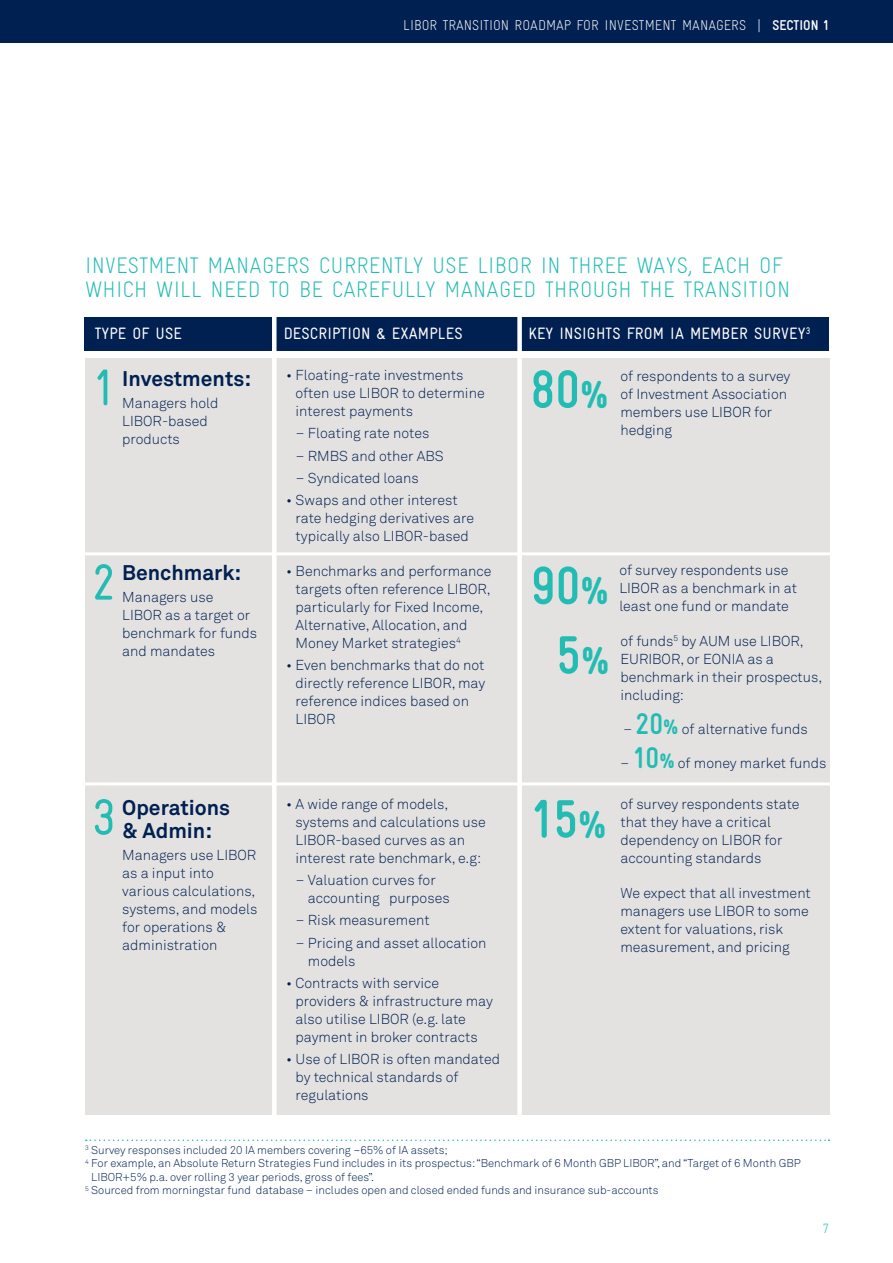
<style>
.page{position:relative;width:893px;height:1263px;background:#fff}
.page>*{position:absolute;margin:0;border:0;box-sizing:border-box;transform-origin:0 0}
.t1{font:700 54px "Gravur Condensed";color:#22bcb3}
.t2{font:51px "Gravur Condensed";color:#22bcb3}
.t3{font:300 22.5px/24px "Gravur Condensed";letter-spacing:.01em;color:#22bcb3}
.t4{font:700 21px/22.5px "Akkurat Std";color:#002051}
.t5{font:16.5px "Gravur Condensed";letter-spacing:.01em;color:#fff}
.t6{font:300 14.25px/18px "Akkurat Std";color:#002051}
.t7{font:300 14.25px "Gravur Condensed";color:#fff}
.t8{font:300 13.5px "Gravur Condensed";color:#22bcb3}
.footnotes{font:300 11.25px/13.5px "Akkurat Std";color:#002051}
.s1{font-weight:700}
.s2{font-size:39px}
.s3{font-family:"Gravur Condensed";font-weight:700;font-size:30px;color:#22bcb3}
.s4{font-family:"Gravur Condensed";font-weight:700;font-size:21px;color:#22bcb3}
</style>
<div class="page">
<div style="left:0;top:0;width:893px;height:43px;background:#002051"></div>
<div style="left:85px;top:358px;width:189px;height:756px;background:#e4e2e0"></div>
<div style="left:85px;top:317px;width:744px;height:34px;background:#002051"></div>
<div style="left:274px;top:358px;width:245px;height:756px;background:#e4e2e0"></div>
<div style="left:520px;top:358px;width:309px;height:756px;background:#e4e2e0"></div>
<hr style="left:80px;top:552px;width:754px;height:3px;background:#fff">
<hr style="left:81px;top:782px;width:752px;height:3px;background:#fff">
<div style="left:517px;top:306px;width:5px;height:819px;background:#fff"></div>
<div style="left:272px;top:305px;width:5px;height:819px;background:#fff"></div>
<svg style="left:86px;top:1139px;width:743px;height:2px"></svg>
<p class="t7" style="left:403px;top:17px;width:427px">LIBOR TRANSITION ROADMAP FOR INVESTMENT MANAGERS | <span class="s1">SECTION 1</span></p>
<p class="t3" style="left:85px;top:253px;width:707px">INVESTMENT MANAGERS CURRENTLY USE LIBOR IN THREE WAYS, EACH OF<br>WHICH WILL NEED TO BE CAREFULLY MANAGED THROUGH THE TRANSITION</p>
<p class="t5" style="left:95px;top:325px;width:89px">TYPE OF USE</p>
<p class="t5" style="left:284px;top:325px;width:180px">DESCRIPTION &amp; EXAMPLES</p>
<p class="t5" style="left:528px;top:325px;width:283px">KEY INSIGHTS FROM IA MEMBER SURVEY<sup>3</sup></p>
<p class="t4" style="left:122px;top:367px;width:130px">Investments:</p>
<p class="t6" style="left:122px;top:394px;width:98px">Managers hold<br>LIBOR-based products</p>
<p class="t2" style="left:91px;top:359px;width:26px">1</p>
<p class="t6" style="left:296px;top:366px;width:191px;text-indent:-9px">• Floating-rate investments often use LIBOR to determine interest payments</p>
<p class="t6" style="left:296px;top:424px;width:135px">– Floating rate notes</p>
<p class="t6" style="left:296px;top:447px;width:149px">– RMBS and other ABS</p>
<p class="t6" style="left:296px;top:469px;width:124px">– Syndicated loans</p>
<p class="t6" style="left:296px;top:491px;width:180px;text-indent:-9px">• Swaps and other interest rate hedging derivatives are typically also LIBOR-based</p>
<p class="t6" style="left:296px;top:562px;width:197px;text-indent:-9px">• Benchmarks and performance targets often reference LIBOR, particularly for Fixed Income,<br>Alternative, Allocation, and<br>Money Market strategies<sup>4</sup></p>
<p class="t6" style="left:296px;top:656px;width:191px;text-indent:-9px">• Even benchmarks that do not directly reference LIBOR, may reference indices based on<br>LIBOR</p>
<p class="t1" style="left:530px;top:360px;width:80px">80<span class="s2">%</span></p>
<p class="t6" style="left:620px;top:367px;width:171px">of respondents to a survey of Investment Association members use LIBOR for hedging</p>
<p class="t2" style="left:91px;top:554px;width:26px">2</p>
<p class="t6" style="left:619px;top:561px;width:179px">of survey respondents use<br>LIBOR as a benchmark in at least one fund or mandate</p>
<p class="t6" style="left:620px;top:632px;width:203px">of funds<sup>5</sup> by AUM use LIBOR,<br>EURIBOR, or EONIA as a benchmark in their prospectus, including:</p>
<p class="t6" style="left:624px;top:720px;width:186px">– <span class="s3">20</span><span class="s4">%</span> of alternative funds</p>
<p class="t6" style="left:620px;top:754px;width:208px">– <span class="s3">10</span><span class="s4">%</span> of money market funds</p>
<p class="t6" style="left:620px;top:795px;width:181px">of survey respondents state that they have a critical dependency on LIBOR for accounting standards</p>
<p class="t6" style="left:620px;top:884px;width:192px">We expect that all investment managers use LIBOR to some extent for valuations, risk measurement, and pricing</p>
<p class="t4" style="left:122px;top:561px;width:121px">Benchmark:</p>
<p class="t6" style="left:122px;top:588px;width:136px">Managers use<br>LIBOR as a target or benchmark for funds and mandates</p>
<p class="t1" style="left:531px;top:556px;width:80px">90<span class="s2">%</span></p>
<p class="t1" style="left:556px;top:625px;width:55px">5<span class="s2">%</span></p>
<p class="t6" style="left:296px;top:795px;width:192px;text-indent:-9px">• A wide range of models, systems and calculations use<br>LIBOR-based curves as an interest rate benchmark, e.g:</p>
<p class="t6" style="left:308px;top:871px;width:143px;text-indent:-12px">– Valuation curves for accounting purposes</p>
<p class="t6" style="left:296px;top:911px;width:135px">– Risk measurement</p>
<p class="t6" style="left:308px;top:934px;width:180px;text-indent:-12px">– Pricing and asset allocation models</p>
<p class="t6" style="left:296px;top:974px;width:199px;text-indent:-9px">• Contracts with service providers &amp; infrastructure may also utilise LIBOR (e.g. late payment in broker contracts</p>
<p class="t6" style="left:296px;top:1050px;width:206px;text-indent:-9px">• Use of LIBOR is often mandated by technical standards of regulations</p>
<p class="t2" style="left:91px;top:789px;width:26px">3</p>
<p class="t1" style="left:530px;top:789px;width:79px">15<span class="s2">%</span></p>
<p class="t4" style="left:122px;top:797px;width:109px">Operations &amp; Admin:</p>
<p class="t6" style="left:122px;top:846px;width:137px">Managers use LIBOR as a input into various calculations, systems, and models for operations &amp; administration</p>
<p class="footnotes" style="left:85px;top:1143px;width:364px"><sup>3</sup> Survey responses included 20 IA members covering ~65% of IA assets;</p>
<p class="footnotes" style="left:91px;top:1156px;width:711px;text-indent:-6px"><sup>4</sup> For example, an Absolute Return Strategies Fund includes in its prospectus: “Benchmark of 6 Month GBP LIBOR”, and “Target of 6 Month GBP<br>LIBOR+5% p.a. over rolling 3 year periods, gross of fees”.</p>
<p class="footnotes" style="left:85px;top:1183px;width:575px"><sup>5</sup> Sourced from morningstar fund database – includes open and closed ended funds and insurance sub-accounts</p>
<p class="t8" style="left:822px;top:1220px;width:8px">7</p>
</div>
